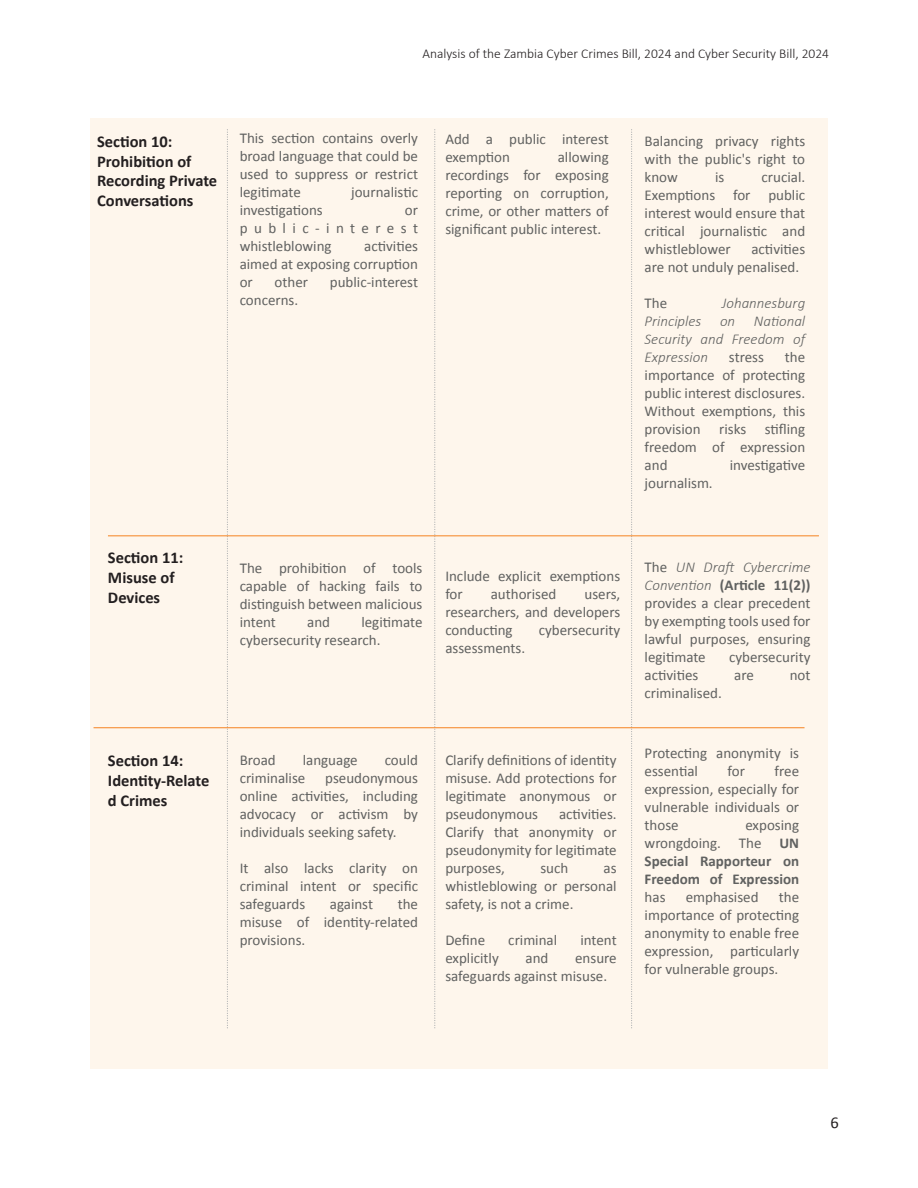
<style>
.page{position:relative;width:918px;height:1188px;background:#fff}
.page>*{position:absolute;margin:0;border:0;box-sizing:border-box;transform-origin:0 0}
.t1{font:700 16.5px/19.8px "Calibri";color:#231f20}
.t2{font:16.5px "Calibri";color:#231f20}
.t3{font:15px/18px "Calibri";color:#606160;text-align:justify}
.t4{font:italic 300 15px/18px "Calibri";color:#606160;text-align:justify}
.t5{font:700 15px/18px "Calibri";color:#606160;text-align:justify}
.t6{font:300 13.5px "Calibri";color:#231f20}
.s1{font-weight:300;font-style:italic}
.s2{font-weight:700}
.s3{font-weight:400}
</style>
<div class="page">
<div style="left:90px;top:119px;width:738px;height:950px;background:#fef6ec"></div>
<svg style="left:227px;top:130px;width:1px;height:899px"></svg>
<svg style="left:434px;top:130px;width:1px;height:899px"></svg>
<svg style="left:631px;top:130px;width:1px;height:899px"></svg>
<hr style="left:108px;top:535px;width:711px;height:1px;background:#f58320">
<hr style="left:94px;top:727px;width:711px;height:1px;background:#f58320">
<p class="t6" style="left:423px;top:45px;width:408px">Analysis of the Zambia Cyber Crimes Bill, 2024 and Cyber Security Bill, 2024</p>
<p class="t1" style="left:97px;top:131px;width:122px">Section 10:<br>Prohibition of<br>Recording Private<br>Conversations</p>
<p class="t3" style="left:240px;top:128px;width:180px">This section contains overly broad language that could be used to suppress or restrict legitimate</p>
<p class="t3" style="left:351px;top:182px;width:68px">journalistic</p>
<p class="t3" style="left:240px;top:200px;width:85px">investigations</p>
<p class="t3" style="left:240px;top:200px;width:180px;text-indent:165px">or public-interest whistleblowing</p>
<p class="t3" style="left:240px;top:236px;width:180px;text-indent:125px">activities aimed at exposing corruption or</p>
<p class="t3" style="left:275px;top:272px;width:35px">other</p>
<p class="t3" style="left:330px;top:272px;width:90px">public-interest</p>
<p class="t3" style="left:240px;top:290px;width:60px">concerns.</p>
<p class="t3" style="left:445px;top:130px;width:165px">Add a public interest exemption</p>
<p class="t3" style="left:445px;top:148px;width:165px;text-indent:112px">allowing recordings for exposing reporting on corruption, crime, or other matters of significant public interest.</p>
<p class="t3" style="left:645px;top:132px;width:162px">Balancing privacy rights with the public's right to know</p>
<p class="t3" style="left:645px;top:168px;width:162px;text-indent:117px">crucial.<br>Exemptions for public interest would ensure that critical journalistic and whistleblower</p>
<p class="t3" style="left:715px;top:168px;width:11px">is</p>
<p class="t3" style="left:645px;top:240px;width:162px;text-indent:107px">activities are not unduly penalised.</p>
<p class="t3" style="left:645px;top:294px;width:24px">The</p>
<p class="t4" style="left:645px;top:294px;width:162px;text-indent:77px">Johannesburg Principles on National Security and Freedom of Expression</p>
<p class="t3" style="left:645px;top:348px;width:162px;text-indent:140px">the importance of protecting public interest disclosures.<br>Without exemptions, this provision risks stifling freedom of expression and</p>
<p class="t3" style="left:729px;top:348px;width:36px">stress</p>
<p class="t3" style="left:730px;top:456px;width:77px">investigative</p>
<p class="t3" style="left:645px;top:474px;width:70px">journalism.</p>
<p class="t1" style="left:108px;top:547px;width:77px">Section 11:<br>Misuse of<br>Devices</p>
<p class="t3" style="left:240px;top:558px;width:184px">The prohibition of tools capable of hacking fails to distinguish between malicious intent</p>
<p class="t3" style="left:240px;top:612px;width:184px;text-indent:122px">legitimate cybersecurity research.</p>
<p class="t3" style="left:307px;top:612px;width:24px">and</p>
<p class="t3" style="left:445px;top:566px;width:176px">Include explicit exemptions for</p>
<p class="t3" style="left:491px;top:584px;width:67px">authorised</p>
<p class="t3" style="left:445px;top:584px;width:176px;text-indent:139px">users, researchers, and developers conducting</p>
<p class="t3" style="left:539px;top:620px;width:83px">cybersecurity</p>
<p class="t3" style="left:445px;top:638px;width:81px">assessments.</p>
<p class="t1" style="left:108px;top:750px;width:103px">Section 14:<br>Identity-Relate d Crimes</p>
<p class="t3" style="left:240px;top:751px;width:38px">Broad</p>
<p class="t3" style="left:303px;top:751px;width:57px">language</p>
<p class="t3" style="left:385px;top:751px;width:35px">could</p>
<p class="t3" style="left:240px;top:769px;width:67px">criminalise</p>
<p class="t3" style="left:240px;top:769px;width:180px;text-indent:86px">pseudonymous online activities, including advocacy or activism by individuals seeking safety.</p>
<p class="t3" style="left:240px;top:859px;width:180px">It also lacks clarity on criminal intent or specific safeguards</p>
<p class="t3" style="left:240px;top:895px;width:180px;text-indent:158px">the misuse of identity-related provisions.</p>
<p class="t3" style="left:330px;top:895px;width:45px">against</p>
<p class="t3" style="left:445px;top:751px;width:173px">Clarify definitions of identity misuse. Add protections for legitimate anonymous or pseudonymous</p>
<p class="t3" style="left:445px;top:805px;width:173px;text-indent:114px">activities.<br>Clarify that anonymity or pseudonymity for legitimate purposes,</p>
<p class="t3" style="left:540px;top:859px;width:29px">such</p>
<p class="t3" style="left:445px;top:859px;width:173px;text-indent:158px">as whistleblowing or personal safety, is not a crime.</p>
<p class="t3" style="left:445px;top:931px;width:41px">Define</p>
<p class="t3" style="left:508px;top:931px;width:50px">criminal</p>
<p class="t3" style="left:580px;top:931px;width:38px">intent</p>
<p class="t3" style="left:445px;top:949px;width:55px">explicitly</p>
<p class="t3" style="left:526px;top:949px;width:24px">and</p>
<p class="t3" style="left:445px;top:949px;width:173px;text-indent:130px">ensure safeguards against misuse.</p>
<p class="t3" style="left:645px;top:558px;width:167px">The <span class="s1">UN Draft Cybercrime Convention</span> <span class="s2">(Article 11(2)) </span>provides a clear precedent by exempting tools used for lawful purposes, ensuring legitimate</p>
<p class="t3" style="left:729px;top:648px;width:83px">cybersecurity</p>
<p class="t3" style="left:645px;top:666px;width:55px">activities</p>
<p class="t3" style="left:734px;top:666px;width:21px">are</p>
<p class="t3" style="left:790px;top:666px;width:22px">not</p>
<p class="t3" style="left:645px;top:684px;width:79px">criminalised.</p>
<p class="t3" style="left:645px;top:744px;width:156px">Protecting anonymity is essential</p>
<p class="t3" style="left:645px;top:762px;width:156px;text-indent:130px">free expression, especially for vulnerable individuals or those</p>
<p class="t3" style="left:728px;top:762px;width:19px">for</p>
<p class="t5" style="left:645px;top:815px;width:156px;text-indent:101px"><span class="s3">exposing wrongdoing. The</span> UN Special Rapporteur on Freedom of Expression</p>
<p class="t3" style="left:645px;top:888px;width:22px">has</p>
<p class="t3" style="left:686px;top:888px;width:74px">emphasised</p>
<p class="t3" style="left:645px;top:888px;width:156px;text-indent:134px">the importance of protecting anonymity to enable free expression, particularly for vulnerable groups.</p>
<p class="t2" style="left:831px;top:1111px;width:10px">6</p>
</div>
